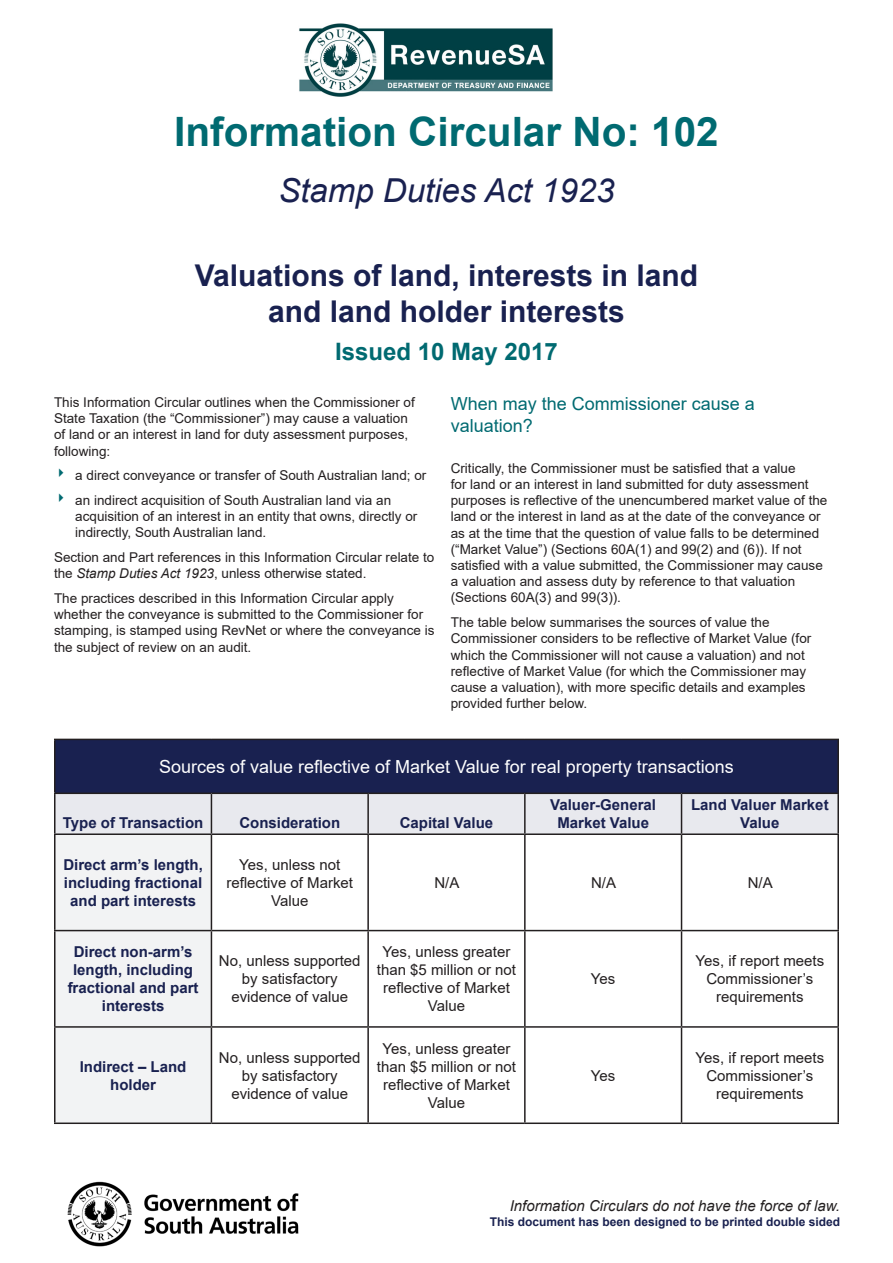
<style>
.page{position:relative;width:893px;height:1263px;background:#fff}
.page>*{position:absolute;margin:0;border:0;box-sizing:border-box;transform-origin:0 0}
.CONTENT_Header{font:700 40.5px "Arial";color:#006a71}
.CONTENT_Header-2{font:italic 33px "Arial";color:#192150}
.CONTENT_Header-3{font:700 30px/36px "Arial";color:#192150;text-align:center}
.CONTENT_Header-4{font:700 24px "Arial";color:#006a71}
.EXAMPLE_Heading{font:18px "Arial";color:#fff}
.HEADING_Sub_-_Green{font:18px/21.6px "Arial";color:#006a71}
.CONTENT_Text{font:15px/18px "Arial";color:#231f20;text-align:center}
.HEADING_Sub_-_Blue{font:700 15px/18px "Arial";color:#192150;text-align:center}
.t1{font:italic 15px "Arial";color:#231f20}
.CONTENT_Text-2{font:13.5px/16.2px "Arial";color:#231f20}
.Double{font:700 12px "Arial";color:#192150}
.s1{font-style:italic}
</style>
<div class="page">
<img style="left:67px;top:1181px;width:232px;height:66px">
<img style="left:299px;top:24px;width:254px;height:72px">
<div style="left:55px;top:739px;width:783px;height:54px;background:#192150"></div>
<svg style="left:56px;top:794px;width:781px;height:328px"></svg>
<hr style="left:54px;top:739px;width:157px;height:1px;background:#231f20">
<hr style="left:54px;top:740px;width:2px;height:52px;background:#231f20">
<hr style="left:211px;top:739px;width:157px;height:1px;background:#231f20">
<hr style="left:368px;top:739px;width:157px;height:1px;background:#231f20">
<hr style="left:525px;top:739px;width:156px;height:1px;background:#231f20">
<hr style="left:681px;top:739px;width:158px;height:1px;background:#231f20">
<hr style="left:837px;top:740px;width:2px;height:52px;background:#231f20">
<hr style="left:54px;top:792px;width:157px;height:2px;background:#231f20">
<hr style="left:54px;top:794px;width:2px;height:39px;background:#231f20">
<hr style="left:211px;top:792px;width:157px;height:2px;background:#231f20">
<hr style="left:211px;top:794px;width:1px;height:39px;background:#231f20">
<hr style="left:368px;top:792px;width:157px;height:2px;background:#231f20">
<hr style="left:367px;top:794px;width:2px;height:39px;background:#231f20">
<hr style="left:525px;top:792px;width:156px;height:2px;background:#231f20">
<hr style="left:524px;top:794px;width:2px;height:39px;background:#231f20">
<hr style="left:681px;top:792px;width:158px;height:2px;background:#231f20">
<hr style="left:681px;top:794px;width:1px;height:39px;background:#231f20">
<hr style="left:837px;top:794px;width:2px;height:39px;background:#231f20">
<hr style="left:54px;top:833px;width:157px;height:2px;background:#231f20">
<hr style="left:54px;top:835px;width:2px;height:95px;background:#231f20">
<hr style="left:211px;top:833px;width:157px;height:2px;background:#231f20">
<hr style="left:211px;top:835px;width:1px;height:95px;background:#231f20">
<hr style="left:368px;top:833px;width:157px;height:2px;background:#231f20">
<hr style="left:367px;top:835px;width:2px;height:95px;background:#231f20">
<hr style="left:525px;top:833px;width:156px;height:2px;background:#231f20">
<hr style="left:524px;top:835px;width:2px;height:95px;background:#231f20">
<hr style="left:681px;top:833px;width:158px;height:2px;background:#231f20">
<hr style="left:681px;top:835px;width:1px;height:95px;background:#231f20">
<hr style="left:837px;top:835px;width:2px;height:95px;background:#231f20">
<hr style="left:54px;top:930px;width:157px;height:1px;background:#231f20">
<hr style="left:54px;top:931px;width:2px;height:95px;background:#231f20">
<hr style="left:211px;top:930px;width:157px;height:1px;background:#231f20">
<hr style="left:211px;top:931px;width:1px;height:95px;background:#231f20">
<hr style="left:368px;top:930px;width:157px;height:1px;background:#231f20">
<hr style="left:367px;top:931px;width:2px;height:95px;background:#231f20">
<hr style="left:525px;top:930px;width:156px;height:1px;background:#231f20">
<hr style="left:524px;top:931px;width:2px;height:95px;background:#231f20">
<hr style="left:681px;top:930px;width:158px;height:1px;background:#231f20">
<hr style="left:681px;top:931px;width:1px;height:95px;background:#231f20">
<hr style="left:837px;top:931px;width:2px;height:95px;background:#231f20">
<hr style="left:54px;top:1026px;width:157px;height:2px;background:#231f20">
<hr style="left:54px;top:1028px;width:2px;height:94px;background:#231f20">
<hr style="left:211px;top:1026px;width:157px;height:2px;background:#231f20">
<hr style="left:211px;top:1028px;width:1px;height:94px;background:#231f20">
<hr style="left:368px;top:1026px;width:157px;height:2px;background:#231f20">
<hr style="left:367px;top:1028px;width:2px;height:94px;background:#231f20">
<hr style="left:525px;top:1026px;width:156px;height:2px;background:#231f20">
<hr style="left:524px;top:1028px;width:2px;height:94px;background:#231f20">
<hr style="left:681px;top:1026px;width:158px;height:2px;background:#231f20">
<hr style="left:681px;top:1028px;width:1px;height:94px;background:#231f20">
<hr style="left:837px;top:1028px;width:2px;height:94px;background:#231f20">
<hr style="left:54px;top:1122px;width:157px;height:2px;background:#231f20">
<hr style="left:211px;top:1122px;width:157px;height:2px;background:#231f20">
<hr style="left:368px;top:1122px;width:157px;height:2px;background:#231f20">
<hr style="left:525px;top:1122px;width:156px;height:2px;background:#231f20">
<hr style="left:681px;top:1122px;width:158px;height:2px;background:#231f20">
<p class="CONTENT_Header" style="left:174px;top:103px;width:546px">Information Circular No: 102</p>
<p class="CONTENT_Header-2" style="left:278px;top:169px;width:338px">Stamp Duties Act 1923</p>
<p class="CONTENT_Header-3" style="left:195px;top:258px;width:505px">Valuations of land, interests in land and land holder interests</p>
<p class="CONTENT_Header-4" style="left:335px;top:334px;width:224px">Issued 10 May 2017</p>
<p class="CONTENT_Text-2" style="left:54px;top:394px;width:362px">This Information Circular outlines when the Commissioner of State Taxation (the “Commissioner”) may cause a valuation of land or an interest in land for duty assessment purposes, following:</p>
<p class="CONTENT_Text-2" style="left:75px;top:467px;width:353px">a direct conveyance or transfer of South Australian land; or</p>
<p class="CONTENT_Text-2" style="left:75px;top:492px;width:344px">an indirect acquisition of South Australian land via an acquisition of an interest in an entity that owns, directly or indirectly, South Australian land.</p>
<p class="CONTENT_Text-2" style="left:54px;top:549px;width:382px">Section and Part references in this Information Circular relate to the <span class="s1">Stamp Duties Act 1923</span>, unless otherwise stated.</p>
<p class="CONTENT_Text-2" style="left:54px;top:590px;width:382px">The practices described in this Information Circular apply whether the conveyance is submitted to the Commissioner for stamping, is stamped using RevNet or where the conveyance is the subject of review on an audit.</p>
<p class="HEADING_Sub_-_Green" style="left:451px;top:393px;width:306px">When may the Commissioner cause a valuation?</p>
<p class="CONTENT_Text-2" style="left:451px;top:460px;width:378px">Critically, the Commissioner must be satisfied that a value<br>for land or an interest in land submitted for duty assessment purposes is reflective of the unencumbered market value of the land or the interest in land as at the date of the conveyance or as at the time that the question of value falls to be determined (“Market Value”) (Sections 60A(1) and 99(2) and (6)). If not satisfied with a value submitted, the Commissioner may cause a valuation and assess duty by reference to that valuation (Sections 60A(3) and 99(3)).</p>
<p class="CONTENT_Text-2" style="left:451px;top:614px;width:362px">The table below summarises the sources of value the Commissioner considers to be reflective of Market Value (for which the Commissioner will not cause a valuation) and not reflective of Market Value (for which the Commissioner may cause a valuation), with more specific details and examples provided further below.</p>
<p class="EXAMPLE_Heading" style="left:159px;top:754px;width:576px">Sources of value reflective of Market Value for real property transactions</p>
<p class="HEADING_Sub_-_Blue" style="left:63px;top:814px;width:142px">Type of Transaction</p>
<p class="HEADING_Sub_-_Blue" style="left:239px;top:814px;width:102px">Consideration</p>
<p class="HEADING_Sub_-_Blue" style="left:400px;top:814px;width:95px">Capital Value</p>
<p class="HEADING_Sub_-_Blue" style="left:550px;top:796px;width:107px">Valuer-General<br>Market Value</p>
<p class="HEADING_Sub_-_Blue" style="left:691px;top:796px;width:139px">Land Valuer Market<br>Value</p>
<p class="HEADING_Sub_-_Blue" style="left:63px;top:856px;width:141px">Direct arm’s length, including fractional and part interests</p>
<p class="CONTENT_Text" style="left:226px;top:855px;width:128px">Yes, unless not reflective of Market<br>Value</p>
<p class="CONTENT_Text" style="left:434px;top:873px;width:27px">N/A</p>
<p class="CONTENT_Text" style="left:591px;top:873px;width:27px">N/A</p>
<p class="CONTENT_Text" style="left:748px;top:873px;width:27px">N/A</p>
<p class="HEADING_Sub_-_Blue" style="left:68px;top:943px;width:132px">Direct non-arm’s length, including fractional and part interests</p>
<p class="CONTENT_Text" style="left:219px;top:952px;width:143px">No, unless supported by satisfactory evidence of value</p>
<p class="CONTENT_Text" style="left:377px;top:943px;width:141px">Yes, unless greater than $5 million or not reflective of Market<br>Value</p>
<p class="HEADING_Sub_-_Blue" style="left:80px;top:1057px;width:108px">Indirect – Land holder</p>
<p class="CONTENT_Text" style="left:219px;top:1048px;width:143px">No, unless supported by satisfactory evidence of value</p>
<p class="CONTENT_Text" style="left:377px;top:1039px;width:141px">Yes, unless greater than $5 million or not reflective of Market<br>Value</p>
<p class="CONTENT_Text" style="left:591px;top:970px;width:26px">Yes</p>
<p class="CONTENT_Text" style="left:591px;top:1066px;width:26px">Yes</p>
<p class="CONTENT_Text" style="left:695px;top:952px;width:130px">Yes, if report meets<br>Commissioner’s requirements</p>
<p class="CONTENT_Text" style="left:695px;top:1048px;width:130px">Yes, if report meets<br>Commissioner’s requirements</p>
<p class="t1" style="left:510px;top:1196px;width:332px">Information Circulars do not have the force of law.</p>
<p class="Double" style="left:490px;top:1213px;width:352px">This document has been designed to be printed double sided</p>
</div>
